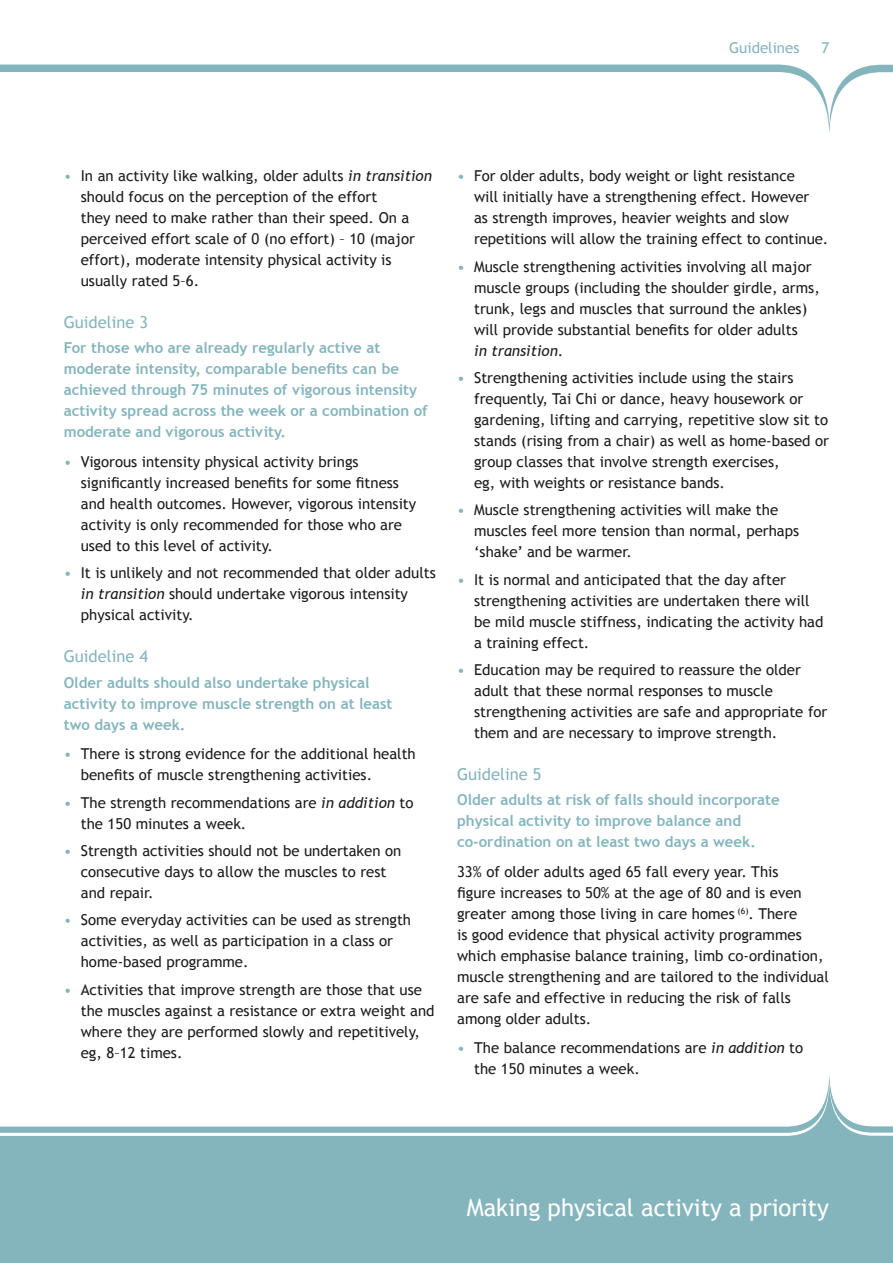
<style>
.page{position:relative;width:893px;height:1263px;background:#fff}
.page>*{position:absolute;margin:0;border:0;box-sizing:border-box;transform-origin:0 0}
.t1{font:24px "Trebuchet MS";color:#fff}
.t2{font:16.5px "Trebuchet MS";color:#84b5bd}
.t3{font:15px/21px "Trebuchet MS";color:#1c1c1b}
.t4{font:700 15px/21px "Trebuchet MS";color:#84b5bd}
.t5{font:15px "Trebuchet MS";color:#84b5bd}
.s1{color:#84b5bd}
.s2{font-style:italic}
</style>
<div class="page">
<svg style="left:1px;top:1081px;width:892px;height:182px;fill:#84b5bd"></svg>
<svg style="left:0;top:65px;width:893px;height:69px"></svg>
<svg style="left:0;top:1126px;width:1px;height:137px"></svg>
<p class="t5" style="left:729px;top:38px;width:72px">Guidelines</p>
<p class="t5" style="left:821px;top:38px;width:9px">7</p>
<p class="t3" style="left:81px;top:166px;width:353px;text-indent:-17px"><span class="s1">•</span> In an activity like walking, older adults <span class="s2">in transition </span>should focus on the perception of the effort<br>they need to make rather than their speed. On a perceived effort scale of 0 (no effort) – 10 (major effort), moderate intensity physical activity is usually rated 5–6.</p>
<p class="t2" style="left:64px;top:313px;width:86px">Guideline 3</p>
<p class="t4" style="left:64px;top:338px;width:365px">For those who are already regularly active at moderate intensity, comparable benefits can be achieved through 75 minutes of vigorous intensity activity spread across the week or a combination of moderate and vigorous activity.</p>
<p class="t3" style="left:81px;top:451px;width:337px;text-indent:-17px"><span class="s1">•</span> Vigorous intensity physical activity brings significantly increased benefits for some fitness and health outcomes. However, vigorous intensity activity is only recommended for those who are used to this level of activity.</p>
<p class="t3" style="left:81px;top:563px;width:357px;text-indent:-17px"><span class="s1">•</span> It is unlikely and not recommended that older adults <span class="s2">in transition</span> should undertake vigorous intensity physical activity.</p>
<p class="t2" style="left:64px;top:647px;width:86px">Guideline 4</p>
<p class="t4" style="left:64px;top:672px;width:330px">Older adults should also undertake physical activity to improve muscle strength on at least two days a week.</p>
<p class="t3" style="left:81px;top:743px;width:336px;text-indent:-17px"><span class="s1">•</span> There is strong evidence for the additional health benefits of muscle strengthening activities.</p>
<p class="t3" style="left:81px;top:792px;width:334px;text-indent:-17px"><span class="s1">•</span> The strength recommendations are <span class="s2">in addition</span> to the 150 minutes a week.</p>
<p class="t3" style="left:81px;top:840px;width:322px;text-indent:-17px"><span class="s1">•</span> Strength activities should not be undertaken on consecutive days to allow the muscles to rest and repair.</p>
<p class="t3" style="left:81px;top:910px;width:332px;text-indent:-17px"><span class="s1">•</span> Some everyday activities can be used as strength activities, as well as participation in a class or home-based programme.</p>
<p class="t3" style="left:81px;top:979px;width:355px;text-indent:-17px"><span class="s1">•</span> Activities that improve strength are those that use the muscles against a resistance or extra weight and where they are performed slowly and repetitively, eg, 8–12 times.</p>
<p class="t3" style="left:474px;top:166px;width:356px;text-indent:-17px"><span class="s1">•</span> For older adults, body weight or light resistance<br>will initially have a strengthening effect. However<br>as strength improves, heavier weights and slow repetitions will allow the training effect to continue.</p>
<p class="t3" style="left:474px;top:256px;width:347px;text-indent:-17px"><span class="s1">•</span> Muscle strengthening activities involving all major muscle groups (including the shoulder girdle, arms, trunk, legs and muscles that surround the ankles) will provide substantial benefits for older adults<br><span class="s2">in transition</span>.</p>
<p class="t3" style="left:474px;top:367px;width:356px;text-indent:-17px"><span class="s1">•</span> Strengthening activities include using the stairs frequently, Tai Chi or dance, heavy housework or gardening, lifting and carrying, repetitive slow sit to stands (rising from a chair) as well as home-based or group classes that involve strength exercises,<br>eg, with weights or resistance bands.</p>
<p class="t3" style="left:474px;top:500px;width:327px;text-indent:-17px"><span class="s1">•</span> Muscle strengthening activities will make the muscles feel more tension than normal, perhaps ‘shake’ and be warmer.</p>
<p class="t3" style="left:474px;top:569px;width:351px;text-indent:-17px"><span class="s1">•</span> It is normal and anticipated that the day after strengthening activities are undertaken there will be mild muscle stiffness, indicating the activity had a training effect.</p>
<p class="t3" style="left:474px;top:659px;width:355px;text-indent:-17px"><span class="s1">•</span> Education may be required to reassure the older adult that these normal responses to muscle strengthening activities are safe and appropriate for them and are necessary to improve strength.</p>
<p class="t2" style="left:457px;top:764px;width:86px">Guideline 5</p>
<p class="t4" style="left:457px;top:789px;width:324px">Older adults at risk of falls should incorporate physical activity to improve balance and co-ordination on at least two days a week.</p>
<p class="t3" style="left:457px;top:861px;width:373px">33% of older adults aged 65 fall every year. This<br>figure increases to 50% at the age of 80 and is even greater among those living in care homes <sup>(6)</sup>. There<br>is good evidence that physical activity programmes which emphasise balance training, limb co-ordination, muscle strengthening and are tailored to the individual are safe and effective in reducing the risk of falls among older adults.</p>
<p class="t3" style="left:474px;top:1038px;width:331px;text-indent:-17px"><span class="s1">•</span> The balance recommendations are <span class="s2">in addition</span> to the 150 minutes a week.</p>
<h1 class="t1" style="left:467px;top:1193px;width:364px">Making physical activity a priority</h1>
</div>
